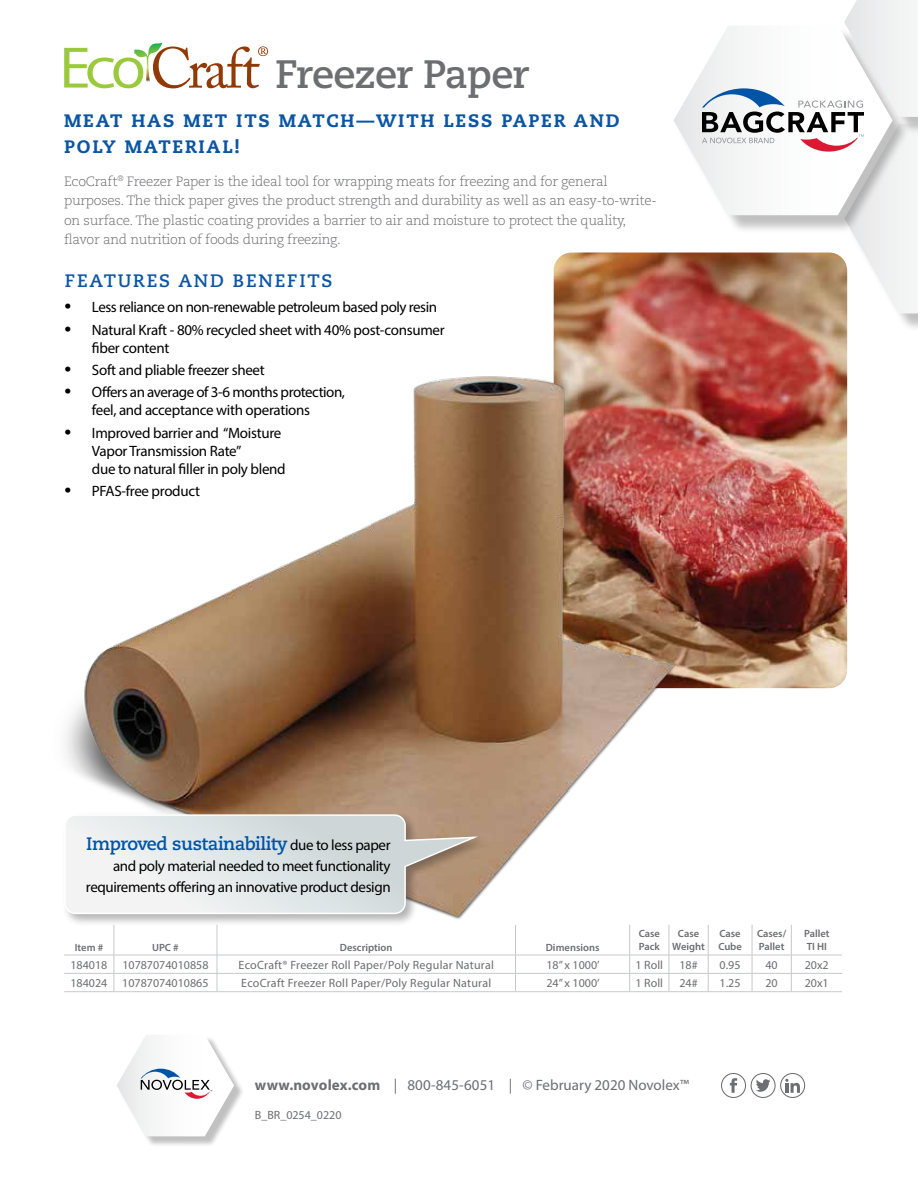
<style>
.page{position:relative;width:918px;height:1188px;background:#fff}
.page>*{position:absolute;margin:0;border:0;box-sizing:border-box;transform-origin:0 0}
.t1{font:700 39.6px "Caecilia";letter-spacing:-.02em;color:#6d6e71}
.t2{font:800 18px/25.5px "Caecilia";letter-spacing:.1em;color:#0b55a3}
.t3{font:700 18px "Caecilia";letter-spacing:-.025em;color:#0054a6}
.t4{font:700 18px "Caecilia";letter-spacing:.1em;color:#0b55a3}
.t5{font:15px/18px "Myriad Pro";letter-spacing:-.025em;color:#000}
.t6{font:15px "Myriad Pro";color:#6d6e71}
.t7{font:300 13.5px/19.5px "Caecilia";letter-spacing:-.02em;color:#6d6e71}
.t8{font:12px "Myriad Pro";color:#6d6e71}
.t9{font:12px "Myriad Pro";letter-spacing:.02em;color:#6d6e71}
.t10{font:600 10.5px/12.6px "Myriad Pro";color:#6d6e71}
.s1{font-family:"Times";font-size:18px}
.s2{font-family:"Myriad Pro";font-weight:400;font-size:15px;color:#000}
.s3{font-weight:700}
</style>
<div class="page">
<svg style="left:64px;top:43px;width:204px;height:45px"></svg>
<hr style="left:114px;top:925px;width:1px;height:30px;background:#c7c8ca">
<hr style="left:217px;top:925px;width:1px;height:30px;background:#c7c8ca">
<hr style="left:515px;top:925px;width:1px;height:30px;background:#c7c8ca">
<hr style="left:629px;top:925px;width:1px;height:30px;background:#c7c8ca">
<hr style="left:669px;top:925px;width:1px;height:30px;background:#c7c8ca">
<hr style="left:708px;top:925px;width:1px;height:30px;background:#c7c8ca">
<hr style="left:752px;top:925px;width:1px;height:30px;background:#c7c8ca">
<hr style="left:791px;top:925px;width:1px;height:30px;background:#c7c8ca">
<svg style="left:114px;top:956px;width:1px;height:35px"></svg>
<svg style="left:217px;top:956px;width:1px;height:35px"></svg>
<svg style="left:515px;top:956px;width:1px;height:35px"></svg>
<svg style="left:629px;top:956px;width:1px;height:35px"></svg>
<svg style="left:669px;top:956px;width:1px;height:35px"></svg>
<svg style="left:708px;top:956px;width:1px;height:35px"></svg>
<svg style="left:752px;top:956px;width:1px;height:35px"></svg>
<svg style="left:791px;top:956px;width:1px;height:35px"></svg>
<hr style="left:64px;top:955px;width:50px;height:1px;background:#c7c8ca">
<hr style="left:114px;top:955px;width:103px;height:1px;background:#c7c8ca">
<hr style="left:217px;top:955px;width:299px;height:1px;background:#c7c8ca">
<hr style="left:516px;top:955px;width:114px;height:1px;background:#c7c8ca">
<hr style="left:630px;top:955px;width:39px;height:1px;background:#c7c8ca">
<hr style="left:669px;top:955px;width:39px;height:1px;background:#c7c8ca">
<hr style="left:708px;top:955px;width:44px;height:1px;background:#c7c8ca">
<hr style="left:752px;top:955px;width:39px;height:1px;background:#c7c8ca">
<hr style="left:791px;top:955px;width:51px;height:1px;background:#c7c8ca">
<hr style="left:64px;top:973px;width:50px;height:1px;background:#c7c8ca">
<hr style="left:114px;top:973px;width:103px;height:1px;background:#c7c8ca">
<hr style="left:217px;top:973px;width:299px;height:1px;background:#c7c8ca">
<hr style="left:516px;top:973px;width:114px;height:1px;background:#c7c8ca">
<hr style="left:630px;top:973px;width:39px;height:1px;background:#c7c8ca">
<hr style="left:669px;top:973px;width:39px;height:1px;background:#c7c8ca">
<hr style="left:708px;top:973px;width:44px;height:1px;background:#c7c8ca">
<hr style="left:752px;top:973px;width:39px;height:1px;background:#c7c8ca">
<hr style="left:791px;top:973px;width:51px;height:1px;background:#c7c8ca">
<hr style="left:64px;top:991px;width:50px;height:1px;background:#c7c8ca">
<hr style="left:114px;top:991px;width:103px;height:1px;background:#c7c8ca">
<hr style="left:217px;top:991px;width:299px;height:1px;background:#c7c8ca">
<hr style="left:516px;top:991px;width:114px;height:1px;background:#c7c8ca">
<hr style="left:630px;top:991px;width:39px;height:1px;background:#c7c8ca">
<hr style="left:669px;top:991px;width:39px;height:1px;background:#c7c8ca">
<hr style="left:708px;top:991px;width:44px;height:1px;background:#c7c8ca">
<hr style="left:752px;top:991px;width:39px;height:1px;background:#c7c8ca">
<hr style="left:791px;top:991px;width:51px;height:1px;background:#c7c8ca">
<img style="left:554px;top:253px;width:293px;height:435px">
<img style="left:66px;top:358px;width:625px;height:596px">
<div style="left:61px;top:811px;width:427px;height:115px;background:#000;opacity:.3"></div>
<svg style="left:64px;top:814px;width:418px;height:101px"></svg>
<div style="left:848px;top:126px;width:70px;height:206px;background:#000;opacity:.25"></div>
<svg style="left:674px;top:0;width:244px;height:313px"></svg>
<svg style="left:721px;top:1073px;width:84px;height:25px"></svg>
<div style="left:118px;top:1036px;width:126px;height:111px;background:#000;opacity:.25"></div>
<svg style="left:117px;top:1035px;width:117px;height:101px"></svg>
<h1 class="t1" style="left:275px;top:51px;width:256px">Freezer Paper</h1>
<p class="t2" style="left:64px;top:108px;width:557px">MEAT HAS MET ITS MATCH—WITH LESS PAPER AND<br>POLY MATERIAL!</p>
<p class="t7" style="left:64px;top:171px;width:594px">EcoCraft<sup>®</sup> Freezer Paper is the ideal tool for wrapping meats for freezing and for general purposes. The thick paper gives the product strength and durability as well as an easy-to-write&shy;on surface. The plastic coating provides a barrier to air and moisture to protect the quality, flavor and nutrition of foods during freezing.</p>
<p class="t4" style="left:65px;top:271px;width:269px">FEATURES AND BENEFITS</p>
<p class="t5" style="left:65px;top:298px;width:374px"><span class="s1">•</span> Less reliance on non-renewable petroleum based poly resin</p>
<p class="t5" style="left:92px;top:320px;width:354px;text-indent:-27px"><span class="s1">•</span> Natural Kraft - 80% recycled sheet with 40% post-consumer fiber content</p>
<p class="t5" style="left:65px;top:361px;width:201px"><span class="s1">•</span> Soft and pliable freezer sheet</p>
<p class="t5" style="left:65px;top:383px;width:282px;text-align:center"><span class="s1">•</span> Offers an average of 3-6 months protection, feel, and acceptance with operations</p>
<p class="t5" style="left:92px;top:423px;width:195px;text-indent:-27px"><span class="s1">•</span> Improved barrier and “Moisture<br>Vapor Transmission Rate”<br>due to natural filler in poly blend</p>
<p class="t5" style="left:65px;top:482px;width:137px"><span class="s1">•</span> PFAS-free product</p>
<p class="t3" style="left:86px;top:833px;width:306px">Improved sustainability <span class="s2">due to less paper</span></p>
<p class="t5" style="left:86px;top:855px;width:306px;line-height:21px;text-align:right">and poly material needed to meet functionality requirements offering an innovative product design</p>
<p class="t10" style="left:75px;top:941px;width:30px">Item #</p>
<p class="t10" style="left:152px;top:941px;width:28px">UPC #</p>
<p class="t10" style="left:340px;top:941px;width:54px">Description</p>
<p class="t10" style="left:546px;top:941px;width:55px">Dimensions</p>
<p class="t10" style="left:639px;top:927px;width:23px">Case<br>Pack</p>
<p class="t10" style="left:672px;top:927px;width:34px;text-align:center">Case<br>Weight</p>
<p class="t10" style="left:718px;top:927px;width:25px">Case<br>Cube</p>
<p class="t10" style="left:757px;top:927px;width:31px">Cases/<br>Pallet</p>
<p class="t10" style="left:804px;top:927px;width:27px">Pallet<br>TI HI</p>
<p class="t8" style="left:70px;top:957px;width:140px">184018 10787074010858</p>
<p class="t9" style="left:239px;top:957px;width:257px">EcoCraft® Freezer Roll Paper/Poly Regular Natural</p>
<p class="t8" style="left:546px;top:957px;width:55px">18” x 1000’</p>
<p class="t8" style="left:636px;top:957px;width:29px">1 Roll</p>
<p class="t8" style="left:679px;top:957px;width:20px">18#</p>
<p class="t8" style="left:720px;top:957px;width:22px">0.95</p>
<p class="t8" style="left:766px;top:957px;width:14px">40</p>
<p class="t8" style="left:805px;top:957px;width:26px">20x2</p>
<p class="t8" style="left:70px;top:976px;width:140px">184024 10787074010865</p>
<p class="t9" style="left:241px;top:976px;width:251px">EcoCraft Freezer Roll Paper/Poly Regular Natural</p>
<p class="t8" style="left:546px;top:976px;width:55px">24” x 1000’</p>
<p class="t8" style="left:636px;top:976px;width:29px">1 Roll</p>
<p class="t8" style="left:679px;top:976px;width:20px">24#</p>
<p class="t8" style="left:720px;top:976px;width:22px">1.25</p>
<p class="t8" style="left:765px;top:976px;width:14px">20</p>
<p class="t8" style="left:805px;top:976px;width:26px">20x1</p>
<p class="t6" style="left:255px;top:1076px;width:436px"><span class="s3">www.novolex.com</span> | 800-845-6051 | © February 2020 Novolex™</p>
<p class="t8" style="left:255px;top:1108px;width:88px">B_BR_0254_0220</p>
</div>
